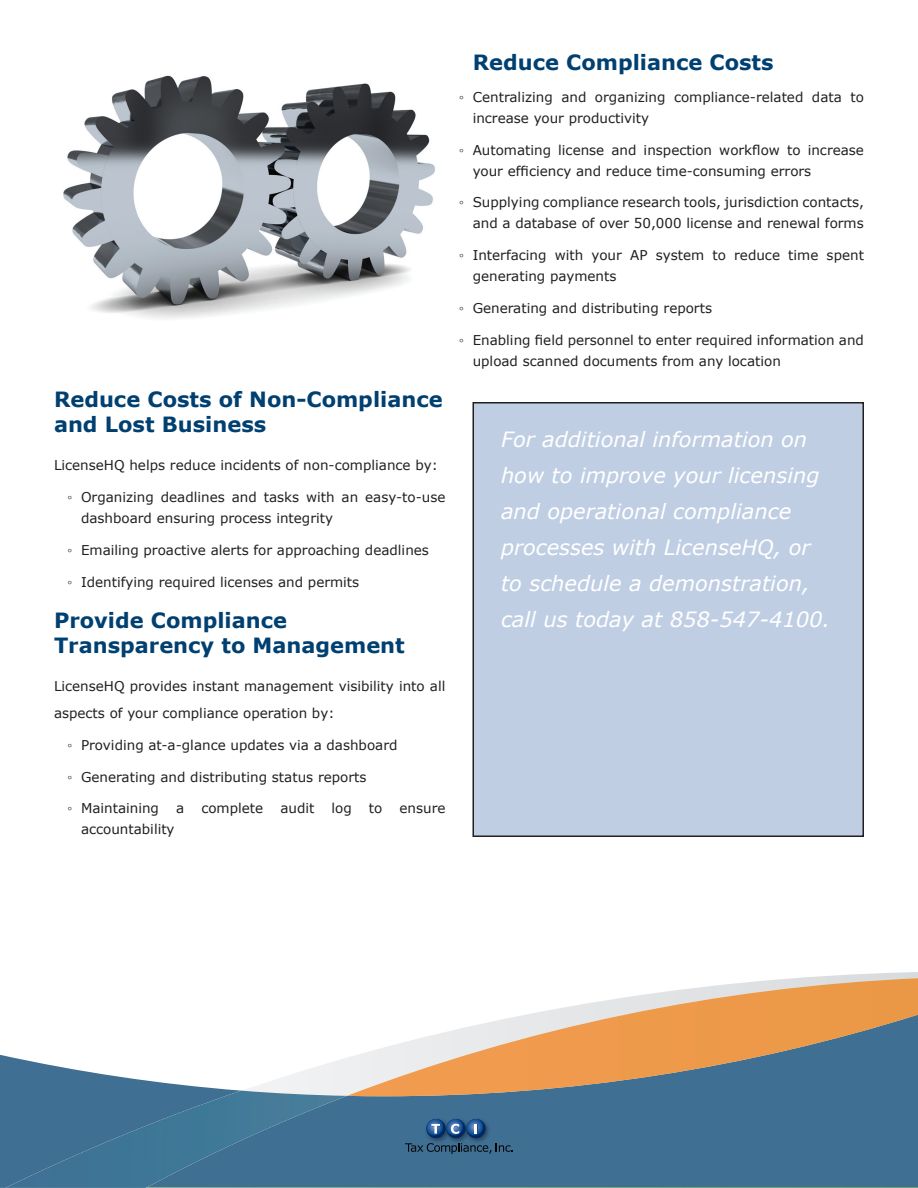
<style>
.page{position:relative;width:918px;height:1188px;background:#fff}
.page>*{position:absolute;margin:0;border:0;box-sizing:border-box;transform-origin:0 0}
.Call_To_Action{font:italic 21px/36px "Verdana";color:#fff}
.Headers{font:700 21px/25.2px "Verdana";color:#004071}
.Bullets{font:13.5px/21px "Verdana";color:#231f20}
</style>
<div class="page">
<div style="left:347px;top:1096px;width:571px;height:91px;background:#406f94"></div>
<svg style="left:800px;top:972px;width:118px;height:6px"></svg>
<svg style="left:0;top:1055px;width:347px;height:133px"></svg>
<svg style="left:146px;top:1187px;width:772px;height:1px"></svg>
<svg style="left:347px;top:978px;width:571px;height:118px"></svg>
<svg style="left:405px;top:1143px;width:108px;height:11px"></svg>
<img style="left:423px;top:1115px;width:20px;height:30px">
<svg style="left:426px;top:1119px;width:20px;height:19px"></svg>
<svg style="left:431px;top:1124px;width:9px;height:10px"></svg>
<img style="left:443px;top:1115px;width:20px;height:30px">
<svg style="left:446px;top:1119px;width:19px;height:19px"></svg>
<svg style="left:451px;top:1124px;width:9px;height:10px"></svg>
<img style="left:463px;top:1115px;width:30px;height:30px">
<svg style="left:466px;top:1119px;width:20px;height:19px"></svg>
<svg style="left:475px;top:1124px;width:3px;height:10px"></svg>
<div style="left:473px;top:403px;width:390px;height:433px;background:#c0cee4"></div>
<div style="left:472px;top:402px;width:392px;height:435px;border:2px solid #231f20"></div>
<img style="left:63px;top:75px;width:372px;height:245px">
<p class="Headers" style="left:54px;top:386px;width:390px">Reduce Costs of Non-Compliance and Lost Business</p>
<p class="Bullets" style="left:54px;top:454px;width:385px">LicenseHQ helps reduce incidents of non-compliance by:</p>
<p class="Bullets" style="left:81px;top:486px;width:366px">Organizing deadlines and tasks with an easy-to-use dashboard ensuring process integrity</p>
<p class="Bullets" style="left:81px;top:539px;width:349px">Emailing proactive alerts for approaching deadlines</p>
<p class="Bullets" style="left:81px;top:571px;width:280px">Identifying required licenses and permits</p>
<p class="Headers" style="left:54px;top:607px;width:352px">Provide Compliance<br>Transparency to Management</p>
<p class="Bullets" style="left:54px;top:672px;width:393px;line-height:27px">LicenseHQ provides instant management visibility into all aspects of your compliance operation by:</p>
<p class="Bullets" style="left:81px;top:734px;width:318px">Providing at-a-glance updates via a dashboard</p>
<p class="Bullets" style="left:81px;top:766px;width:287px">Generating and distributing status reports</p>
<p class="Bullets" style="left:81px;top:798px;width:80px">Maintaining</p>
<p class="Bullets" style="left:176px;top:798px;width:10px">a</p>
<p class="Bullets" style="left:201px;top:798px;width:63px">complete</p>
<p class="Bullets" style="left:280px;top:798px;width:36px">audit</p>
<p class="Bullets" style="left:332px;top:798px;width:22px">log</p>
<p class="Bullets" style="left:369px;top:798px;width:15px">to</p>
<p class="Bullets" style="left:400px;top:798px;width:47px">ensure</p>
<p class="Bullets" style="left:81px;top:819px;width:95px">accountability</p>
<p class="Bullets" style="left:68px;top:486px;width:6px">◦</p>
<p class="Bullets" style="left:68px;top:539px;width:6px">◦</p>
<p class="Bullets" style="left:68px;top:571px;width:6px">◦</p>
<p class="Bullets" style="left:68px;top:734px;width:6px">◦</p>
<p class="Bullets" style="left:68px;top:766px;width:6px">◦</p>
<p class="Bullets" style="left:68px;top:798px;width:6px">◦</p>
<p class="Bullets" style="left:459px;top:86px;width:6px">◦</p>
<p class="Bullets" style="left:459px;top:139px;width:6px">◦</p>
<p class="Bullets" style="left:459px;top:192px;width:6px">◦</p>
<p class="Bullets" style="left:459px;top:244px;width:6px">◦</p>
<p class="Bullets" style="left:459px;top:297px;width:6px">◦</p>
<p class="Bullets" style="left:459px;top:329px;width:6px">◦</p>
<p class="Headers" style="left:473px;top:49px;width:302px">Reduce Compliance Costs</p>
<p class="Bullets" style="left:473px;top:86px;width:393px">Centralizing and organizing compliance-related data to increase your productivity</p>
<p class="Bullets" style="left:473px;top:139px;width:393px">Automating license and inspection workflow to increase your efficiency and reduce time-consuming errors</p>
<p class="Bullets" style="left:473px;top:192px;width:393px">Supplying compliance research tools, jurisdiction contacts, and a database of over 50,000 license and renewal forms</p>
<p class="Bullets" style="left:473px;top:244px;width:393px">Interfacing with your AP system to reduce time spent generating payments</p>
<p class="Bullets" style="left:473px;top:297px;width:241px">Generating and distributing reports</p>
<p class="Bullets" style="left:473px;top:329px;width:393px">Enabling field personnel to enter required information and upload scanned documents from any location</p>
<p class="Call_To_Action" style="left:501px;top:420px;width:331px">For additional information on how to improve your licensing and operational compliance processes with LicenseHQ, or to schedule a demonstration, call us today at 858-547-4100.</p>
</div>
